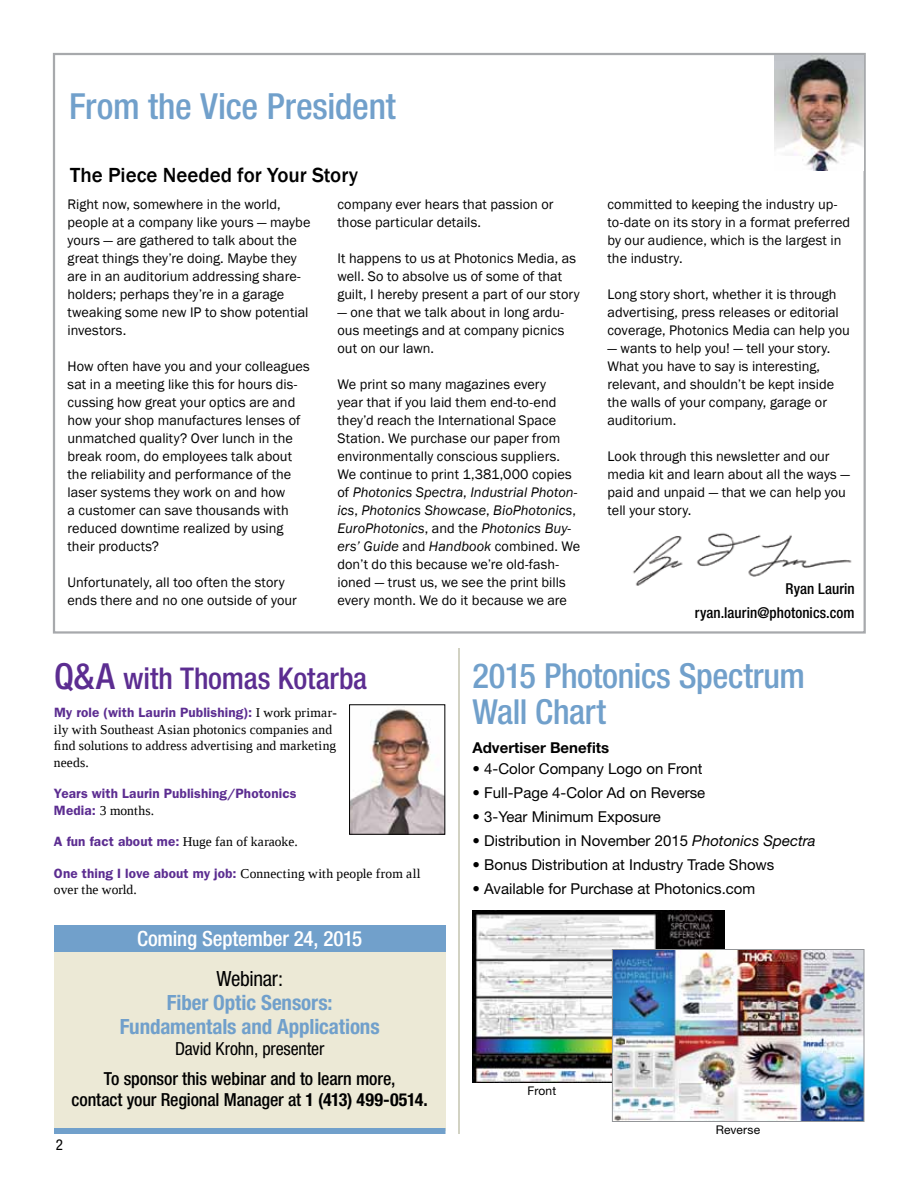
<style>
.page{position:relative;width:918px;height:1188px;background:#fff}
.page>*{position:absolute;margin:0;border:0;box-sizing:border-box;transform-origin:0 0}
.t1{font:500 condensed 36px "Helvetica Neue LT Std";letter-spacing:-.005em;color:#71a0cb}
.t2{font:500 condensed 34.5px/36px "Helvetica Neue LT Std";letter-spacing:-.01em;color:#71a0cb}
.t3{font:500 condensed 30px "Helvetica Neue LT Std";letter-spacing:-.005em;color:#5c2d91}
.t4{font:700 condensed 21px/24px "Helvetica Neue LT Std";letter-spacing:-.005em;color:#71a0cb;text-align:center}
.t5{font:500 21px "Franklin Gothic";color:#000}
.t6{font:500 condensed 21px "Helvetica Neue LT Std";letter-spacing:-.01em;color:#fff}
.t7{font:condensed 21px "Helvetica Neue LT Std";letter-spacing:-.015em;color:#000}
.t8{font:500 condensed 18px/21px "Helvetica Neue LT Std";letter-spacing:-.005em;color:#000;text-align:center}
.t9{font:condensed 18px "Helvetica Neue LT Std";letter-spacing:-.01em;color:#000}
.t10{font:15px "Helvetica Neue LT Std";color:#000}
.t11{font:500 condensed 15px/24px "Helvetica Neue LT Std";letter-spacing:.005em;color:#000;text-align:right}
.t12{font:700 15px "Helvetica Neue LT Std";color:#000}
.t13{font:condensed 15px "Helvetica Neue LT Std";color:#000}
.t14{font:14.25px/18px "Franklin Gothic";color:#000}
.t15{font:13.5px/16.5px "Liberation Serif";letter-spacing:.01em;color:#000}
.t16{font:600 13.5px "ITC Franklin Gothic Std";letter-spacing:.01em;color:#5c2d91}
.t17{font:12px "Helvetica Neue LT Std";letter-spacing:.01em;color:#000}
.s1{font-style:italic}
.s2{font-size:36px}
.s3{font-family:"Liberation Serif";font-weight:400;color:#000}
.s4{font-family:"ITC Franklin Gothic Std";font-weight:600;color:#5c2d91}
.s5{font-weight:700}
</style>
<div class="page">
<div style="left:54px;top:925px;width:392px;height:206px;background:#ece9d6"></div>
<div style="left:54px;top:925px;width:391px;height:27px;background:#71a0cb"></div>
<img style="left:633px;top:533px;width:219px;height:53px">
<img style="left:774px;top:55px;width:90px;height:116px">
<img style="left:351px;top:708px;width:92px;height:125px">
<div style="left:349px;top:704px;width:96px;height:131px;border:1px solid #000"></div>
<div style="left:54px;top:1128px;width:392px;height:6px;background:#71a0cb"></div>
<img style="left:472px;top:910px;width:253px;height:173px">
<img style="left:614px;top:951px;width:248px;height:169px">
<div style="left:612px;top:949px;width:252px;height:173px;border:1px solid #939598"></div>
<hr style="left:458px;top:648px;width:2px;height:486px;background:#c4c4b0">
<h1 class="t1" style="left:69px;top:85px;width:328px">From the Vice President</h1>
<h3 class="t5" style="left:70px;top:162px;width:289px">The Piece Needed for Your Story</h3>
<p class="t14" style="left:68px;top:195px;width:244px">Right now, somewhere in the world, people at a company like yours — maybe yours — are gathered to talk about the great things they’re doing. Maybe they are in an auditorium addressing share&shy;holders; perhaps they’re in a garage tweaking some new IP to show potential investors.</p>
<p class="t14" style="left:68px;top:357px;width:244px">How often have you and your colleagues sat in a meeting like this for hours dis&shy;cussing how great your optics are and how your shop manufactures lenses of unmatched quality? Over lunch in the break room, do employees talk about the reliability and performance of the laser systems they work on and how<br>a customer can save thousands with reduced downtime realized by using their products?</p>
<p class="t14" style="left:68px;top:573px;width:231px">Unfortunately, all too often the story ends there and no one outside of your</p>
<p class="t11" style="left:695px;top:577px;width:161px">Ryan Laurin ryan.laurin@photonics.com</p>
<p class="t14" style="left:608px;top:196px;width:244px">committed to keeping the industry up&shy;to-date on its story in a format preferred by our audience, which is the largest in the industry.</p>
<p class="t14" style="left:608px;top:286px;width:244px">Long story short, whether it is through advertising, press releases or editorial coverage, Photonics Media can help you</p>
<p class="t14" style="left:608px;top:340px;width:228px">— wants to help you! — tell your story.<br>What you have to say is interesting, relevant, and shouldn’t be kept inside the walls of your company, garage or auditorium.</p>
<p class="t14" style="left:608px;top:448px;width:244px">Look through this newsletter and our media kit and learn about all the ways — paid and unpaid — that we can help you tell your story.</p>
<p class="t14" style="left:338px;top:196px;width:218px">company ever hears that passion or those particular details.</p>
<p class="t14" style="left:338px;top:250px;width:244px">It happens to us at Photonics Media, as well. So to absolve us of some of that guilt, I hereby present a part of our story</p>
<p class="t14" style="left:338px;top:304px;width:229px;text-align:justify">— one that we talk about in long ardu&shy;ous meetings and at company picnics out on our lawn.</p>
<p class="t14" style="left:338px;top:376px;width:244px">We print so many magazines every<br>year that if you laid them end-to-end they’d reach the International Space Station. We purchase our paper from environmentally conscious suppliers.<br>We continue to print 1,381,000 copies of <span class="s1">Photonics Spectra</span>, <span class="s1">Industrial Photon&shy;ics</span>, <span class="s1">Photonics Showcase</span>, <span class="s1">BioPhotonics</span>, <span class="s1">EuroPhotonics</span>, and the <span class="s1">Photonics Buy&shy;ers’ Guide</span> and <span class="s1">Handbook</span> combined. We don’t do this because we’re old-fash&shy;ioned — trust us, we see the print bills every month. We do it because we are</p>
<h3 class="t3" style="left:54px;top:660px;width:315px"><span class="s2">Q&amp;A</span> with Thomas Kotarba</h3>
<p class="t16" style="left:54px;top:705px;width:285px">My role (with Laurin Publishing): <span class="s3">I work primar-</span></p>
<p class="t15" style="left:54px;top:721px;width:284px">ily with Southeast Asian photonics companies and find solutions to address advertising and marketing needs.</p>
<p class="t16" style="left:54px;top:786px;width:244px">Years with Laurin Publishing/Photonics</p>
<p class="t15" style="left:54px;top:802px;width:102px"><span class="s4">Media:</span> 3 months.</p>
<p class="t15" style="left:54px;top:834px;width:245px"><span class="s4">A fun fact about me:</span> Huge fan of karaoke.</p>
<p class="t15" style="left:54px;top:865px;width:368px"><span class="s4">One thing I love about my job:</span> Connecting with people from all over the world.</p>
<h3 class="t6" style="left:137px;top:926px;width:227px">Coming September 24, 2015</h3>
<h3 class="t7" style="left:216px;top:966px;width:68px">Webinar:</h3>
<h3 class="t4" style="left:120px;top:990px;width:261px">Fiber Optic Sensors:<br>Fundamentals and Applications</h3>
<p class="t9" style="left:175px;top:1038px;width:151px">David Krohn, presenter</p>
<p class="t8" style="left:72px;top:1068px;width:358px">To sponsor this webinar and to learn more,<br>contact your Regional Manager at <span class="s5">1 (413) 499-0514.</span></p>
<p class="t13" style="left:56px;top:1136px;width:9px">2</p>
<h2 class="t2" style="left:472px;top:657px;width:334px">2015 Photonics Spectrum<br>Wall Chart</h2>
<p class="t12" style="left:472px;top:738px;width:138px">Advertiser Benefits</p>
<p class="t10" style="left:472px;top:760px;width:232px">• 4-Color Company Logo on Front</p>
<p class="t10" style="left:472px;top:784px;width:234px">• Full-Page 4-Color Ad on Reverse</p>
<p class="t10" style="left:472px;top:808px;width:190px">• 3-Year Minimum Exposure</p>
<p class="t10" style="left:472px;top:832px;width:345px">• Distribution in November 2015 <span class="s1">Photonics Spectra</span></p>
<p class="t10" style="left:472px;top:856px;width:303px">• Bonus Distribution at Industry Trade Shows</p>
<p class="t10" style="left:472px;top:880px;width:284px">• Available for Purchase at Photonics.com</p>
<p class="t17" style="left:528px;top:1083px;width:30px">Front</p>
<p class="t17" style="left:716px;top:1123px;width:46px">Reverse</p>
</div>
